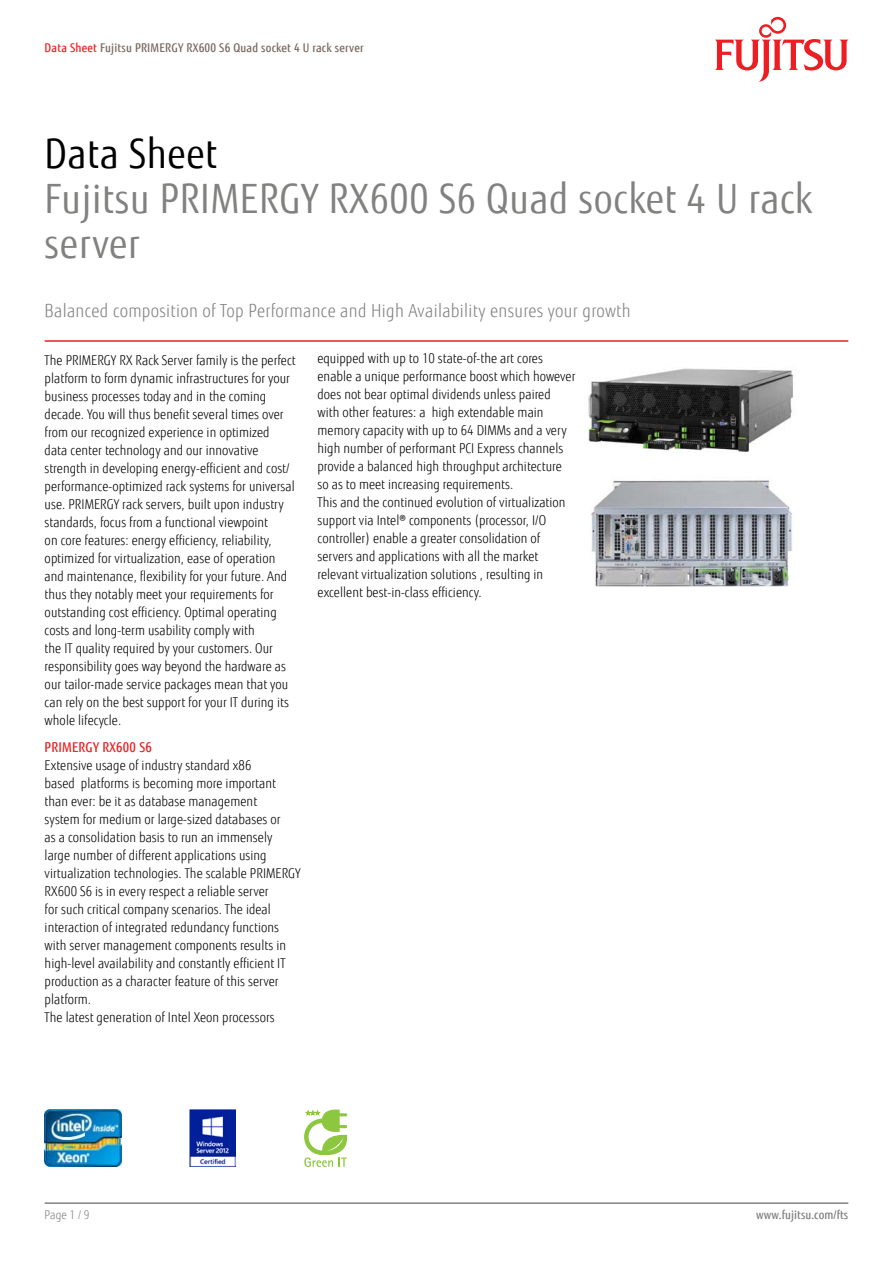
<style>
.page{position:relative;width:893px;height:1263px;background:#fff}
.page>*{position:absolute;margin:0;border:0;box-sizing:border-box;transform-origin:0 0}
.t1{font:40.5px/45px "Fujitsu Sans";letter-spacing:.02em;color:#818280;scale:.9 1}
.t2{font:40.5px "Fujitsu Sans";letter-spacing:.02em;color:#000;scale:.9 1}
.t3{font:300 18px "Fujitsu Sans";letter-spacing:.02em;color:#818280;scale:.9 1}
.t4{font:300 13.5px/18px "Fujitsu Sans";letter-spacing:.005em;color:#000;scale:.9 1}
.t5{font:500 13.5px "Fujitsu Sans";letter-spacing:.02em;color:#e82425;scale:.9 1}
.t6{font:500 12px "Fujitsu Sans";letter-spacing:.02em;color:#79695e;scale:.9 1}
.t7{font:500 12px "Fujitsu Sans";letter-spacing:.005em;color:#818280;scale:.9 1}
.t8{font:300 12px "Fujitsu Sans";color:#818280;scale:.9 1}
.s1{color:#e92425}
</style>
<div class="page">
<hr style="left:45px;top:1202px;width:803px;height:2px;background:#818280">
<hr style="left:45px;top:340px;width:803px;height:2px;background:#ed1d24">
<svg style="left:715px;top:17px;width:133px;height:65px"></svg>
<img style="left:587px;top:368px;width:207px;height:84px">
<img style="left:591px;top:480px;width:202px;height:107px">
<img style="left:45px;top:1109px;width:76px;height:58px">
<img style="left:189px;top:1109px;width:47px;height:58px">
<svg style="left:304px;top:1109px;width:43px;height:58px"></svg>
<p class="t6" style="left:45px;top:40px;width:356px"><span class="s1">Data Sheet</span> Fujitsu PRIMERGY RX600 S6 Quad socket 4 U rack server</p>
<h1 class="t2" style="left:45px;top:130px;width:193px">Data Sheet</h1>
<h1 class="t1" style="left:45px;top:177px;width:855px">Fujitsu PRIMERGY RX600 S6 Quad socket 4 U rack server</h1>
<h2 class="t3" style="left:45px;top:300px;width:653px">Balanced composition of Top Performance and High Availability ensures your growth</h2>
<p class="t4" style="left:45px;top:351px;width:281px">The PRIMERGY RX Rack Server family is the perfect platform to form dynamic infrastructures for your business processes today and in the coming decade. You will thus benefit several times over from our recognized experience in optimized data center technology and our innovative strength in developing energy-efficient and cost/ performance-optimized rack systems for universal use. PRIMERGY rack servers, built upon industry standards, focus from a functional viewpoint<br>on core features: energy efficiency, reliability, optimized for virtualization, ease of operation and maintenance, flexibility for your future. And thus they notably meet your requirements for outstanding cost efficiency. Optimal operating costs and long-term usability comply with<br>the IT quality required by your customers. Our responsibility goes way beyond the hardware as our tailor-made service packages mean that you can rely on the best support for your IT during its whole lifecycle.</p>
<p class="t5" style="left:45px;top:738px;width:121px">PRIMERGY RX600 S6</p>
<p class="t4" style="left:45px;top:756px;width:286px">Extensive usage of industry standard x86<br>based platforms is becoming more important than ever: be it as database management<br>system for medium or large-sized databases or<br>as a consolidation basis to run an immensely large number of different applications using virtualization technologies. The scalable PRIMERGY RX600 S6 is in every respect a reliable server<br>for such critical company scenarios. The ideal interaction of integrated redundancy functions with server management components results in high-level availability and constantly efficient IT production as a character feature of this server platform.<br>The latest generation of Intel Xeon processors</p>
<p class="t4" style="left:317px;top:350px;width:288px">equipped with up to 10 state-of-the art cores enable a unique performance boost which however does not bear optimal dividends unless paired with other features: a high extendable main memory capacity with up to 64 DIMMs and a very high number of performant PCI Express channels provide a balanced high throughput architecture so as to meet increasing requirements.<br>This and the continued evolution of virtualization support via Intel® components (processor, I/O controller) enable a greater consolidation of servers and applications with all the market relevant virtualization solutions , resulting in excellent best-in-class efficiency.</p>
<p class="t8" style="left:45px;top:1208px;width:51px">Page 1 / 9</p>
<p class="t7" style="left:756px;top:1208px;width:104px">www.fujitsu.com/fts</p>
</div>
